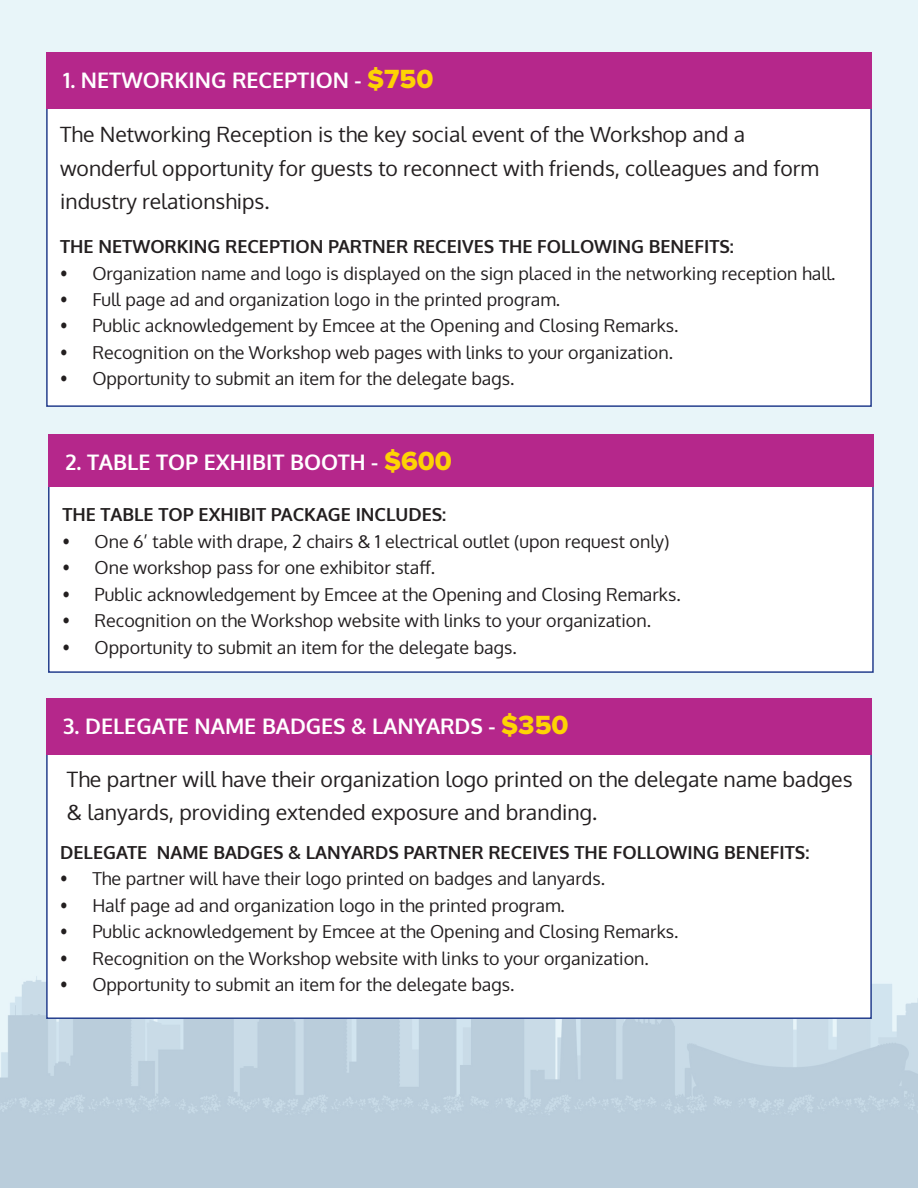
<style>
.page{position:relative;width:918px;height:1188px;background:#fff}
.page>*{position:absolute;margin:0;border:0;box-sizing:border-box;transform-origin:0 0}
.t1{font:700 21.45px "Oxygen";color:#fff}
.t2{font:21.3px/33.3px "Oxygen";color:#231f20}
.t3{font:21.15px/33.2px "Oxygen";color:#231f20}
.t4{font:700 18px "Oxygen";color:#231f20}
.t5{font:17.85px "Oxygen";color:#231f20}
.s1{font-size:21.15px}
.s2{font-family:"Proxima Nova Extrabld";font-weight:400;font-size:27.3px;color:#fed304}
</style>
<div class="page">
<img style="left:0;top:0;width:918px;height:1188px">
<div style="left:46px;top:698px;width:826px;height:321px;background:#fff;border:2px solid #253f8e"></div>
<div style="left:46px;top:698px;width:826px;height:56px;background:#b5278b"></div>
<div style="left:46px;top:53px;width:826px;height:354px;background:#fff;border:2px solid #253f8e"></div>
<div style="left:46px;top:53px;width:826px;height:56px;background:#b5278b"></div>
<div style="left:48px;top:434px;width:826px;height:239px;background:#fff;border:2px solid #253f8e"></div>
<div style="left:48px;top:434px;width:826px;height:53px;background:#b5278b"></div>
<p class="t1" style="left:63px;top:67px;width:372px"><span class="s1">1.</span> NETWORKING RECEPTION <span class="s1">-</span> <span class="s2">$750</span></p>
<p class="t3" style="left:60px;top:118px;width:760px">The Networking Reception is the key social event of the Workshop and a wonderful opportunity for guests to reconnect with friends, colleagues and form industry relationships.</p>
<p class="t4" style="left:60px;top:235px;width:675px">THE NETWORKING RECEPTION PARTNER RECEIVES THE FOLLOWING BENEFITS:</p>
<p class="t5" style="left:60px;top:261px;width:777px">• Organization name and logo is displayed on the sign placed in the networking reception hall.</p>
<p class="t5" style="left:60px;top:287px;width:502px">• Full page ad and organization logo in the printed program.</p>
<p class="t5" style="left:60px;top:314px;width:620px">• Public acknowledgement by Emcee at the Opening and Closing Remarks.</p>
<p class="t5" style="left:60px;top:340px;width:614px">• Recognition on the Workshop web pages with links to your organization.</p>
<p class="t5" style="left:60px;top:367px;width:456px">• Opportunity to submit an item for the delegate bags.</p>
<p class="t1" style="left:66px;top:449px;width:388px">2. TABLE TOP EXHIBIT BOOTH - <span class="s2">$600</span></p>
<p class="t4" style="left:62px;top:504px;width:385px">THE TABLE TOP EXHIBIT PACKAGE INCLUDES:</p>
<p class="t5" style="left:62px;top:529px;width:609px">• One 6’ table with drape, 2 chairs &amp; 1 electrical outlet (upon request only)</p>
<p class="t5" style="left:62px;top:556px;width:374px">• One workshop pass for one exhibitor staff.</p>
<p class="t5" style="left:62px;top:582px;width:620px">• Public acknowledgement by Emcee at the Opening and Closing Remarks.</p>
<p class="t5" style="left:62px;top:609px;width:590px">• Recognition on the Workshop website with links to your organization.</p>
<p class="t5" style="left:62px;top:635px;width:456px">• Opportunity to submit an item for the delegate bags.</p>
<p class="t1" style="left:63px;top:712px;width:507px">3. DELEGATE NAME BADGES &amp; LANYARDS <span class="s1">-</span> <span class="s2">$350</span></p>
<p class="t2" style="left:67px;top:763px;width:787px">The partner will have their organization logo printed on the delegate name badges &amp; lanyards, providing extended exposure and branding.</p>
<p class="t4" style="left:60px;top:841px;width:751px">DELEGATE NAME BADGES &amp; LANYARDS PARTNER RECEIVES THE FOLLOWING BENEFITS:</p>
<p class="t5" style="left:60px;top:867px;width:546px">• The partner will have their logo printed on badges and lanyards.</p>
<p class="t5" style="left:60px;top:893px;width:506px">• Half page ad and organization logo in the printed program.</p>
<p class="t5" style="left:60px;top:920px;width:620px">• Public acknowledgement by Emcee at the Opening and Closing Remarks.</p>
<p class="t5" style="left:60px;top:946px;width:590px">• Recognition on the Workshop website with links to your organization.</p>
<p class="t5" style="left:60px;top:973px;width:456px">• Opportunity to submit an item for the delegate bags.</p>
</div>
